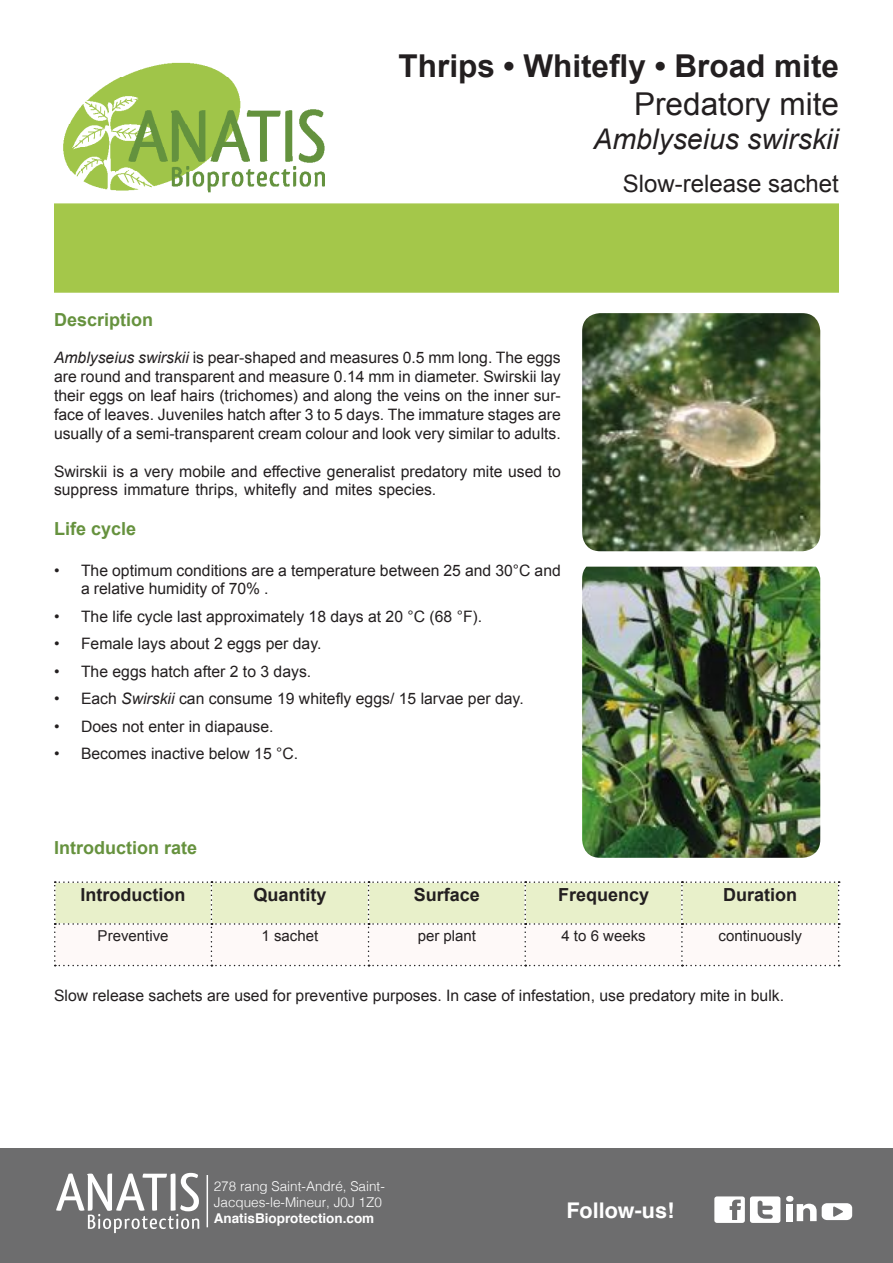
<style>
.page{position:relative;width:893px;height:1263px;background:#fff}
.page>*{position:absolute;margin:0;border:0;box-sizing:border-box;transform-origin:0 0}
.t1{font:700 31.5px "Arial";color:#231f20}
.t2{font:31.5px "Arial";color:#231f20}
.t3{font:italic 28.5px "Arial";color:#231f20}
.t4{font:24px "Arial";color:#231f20}
.t5{font:700 21.6px "Helvetica";color:#fff}
.t6{font:700 18px "Arial";color:#231f20}
.t7{font:700 18px "Arial";color:#66923e}
.t8{font:15.75px/18.9px "Arial";color:#231f20}
.t9{font:15px "Arial";color:#231f20}
.t10{font:300 13.5px "Helvetica";color:#fff}
.t11{font:700 13.5px "Helvetica";color:#fff}
.s1{font-style:italic}
</style>
<div class="page">
<svg style="left:54px;top:881px;width:786px;height:85px"></svg>
<img style="left:582px;top:567px;width:238px;height:291px">
<img style="left:63px;top:62px;width:261px;height:131px">
<div style="left:54px;top:203px;width:785px;height:90px;background:#a4c74a;border:2px solid #a4c74a"></div>
<img style="left:582px;top:313px;width:238px;height:238px">
<div style="left:0;top:1148px;width:893px;height:115px;background:#6d6d6e"></div>
<svg style="left:56px;top:1173px;width:143px;height:60px"></svg>
<hr style="left:207px;top:1175px;width:1px;height:52px;background:#fff">
<svg style="left:714px;top:1196px;width:66px;height:27px"></svg>
<div style="left:786px;top:1204px;width:7px;height:17px;background:#fff"></div>
<div style="left:786px;top:1196px;width:7px;height:6px;background:#fff;border-radius:50%"></div>
<svg style="left:797px;top:1203px;width:55px;height:18px"></svg>
<h1 class="t1" style="left:399px;top:45px;width:442px">Thrips • Whitefly • Broad mite</h1>
<h1 class="t2" style="left:634px;top:83px;width:206px">Predatory mite</h1>
<h2 class="t3" style="left:593px;top:120px;width:247px">Amblyseius swirskii</h2>
<h3 class="t4" style="left:623px;top:168px;width:218px">Slow-release sachet</h3>
<p class="t7" style="left:54px;top:308px;width:101px">Description</p>
<p class="t8" style="left:54px;top:348px;width:508px"><span class="s1">Amblyseius swirskii</span> is pear-shaped and measures 0.5 mm long. The eggs are round and transparent and measure 0.14 mm in diameter. Swirskii lay</p>
<p class="t8" style="left:54px;top:405px;width:508px">face of leaves. Juveniles hatch after to3 5 days. The immature stages are</p>
<p class="t8" style="left:54px;top:386px;width:508px">their eggs on leaf hairs (trichomes) and along the veins on the inner sur-</p>
<p class="t8" style="left:54px;top:424px;width:508px">usually of a semi-transparent cream colour and look very similar to adults.</p>
<p class="t8" style="left:54px;top:462px;width:508px">Swirskii is a very mobile and effective generalist predatory mite used to suppress immature thrips, whitefly and mites species.</p>
<p class="t7" style="left:54px;top:517px;width:84px">Life cycle</p>
<p class="t8" style="left:81px;top:561px;width:481px">The optimum conditions are a temperature between 25 and 30°C and</p>
<p class="t8" style="left:54px;top:561px;width:7px">•</p>
<p class="t8" style="left:54px;top:607px;width:7px">•</p>
<p class="t8" style="left:81px;top:575px;width:403px;line-height:27.5px">a relative humidity of 70% .<br>The life cycle last approximately 18 days a t 2 0 C° ( 6 8 F° . (</p>
<p class="t8" style="left:54px;top:634px;width:7px">•</p>
<p class="t8" style="left:81px;top:634px;width:242px">Female lays about 2 eggs per day.</p>
<p class="t8" style="left:54px;top:662px;width:7px">•</p>
<p class="t8" style="left:81px;top:662px;width:232px">The eggs hatch after to2 3 days.</p>
<p class="t8" style="left:54px;top:689px;width:7px">•</p>
<p class="t8" style="left:81px;top:689px;width:444px">Each <span class="s1">Swirskii</span> can consume 19 whitefly eggs/ 15 larvae per day.</p>
<p class="t8" style="left:54px;top:717px;width:7px">•</p>
<p class="t8" style="left:81px;top:717px;width:194px">Does not enter in diapause.</p>
<p class="t8" style="left:54px;top:744px;width:7px">•</p>
<p class="t8" style="left:81px;top:744px;width:219px">Becomes inactive below 15 C° .</p>
<p class="t7" style="left:54px;top:835px;width:145px">Introduction rate</p>
<p class="t6" style="left:81px;top:883px;width:106px">Introduction</p>
<p class="t9" style="left:98px;top:926px;width:72px">Preventive</p>
<p class="t6" style="left:253px;top:883px;width:75px">Quantity</p>
<p class="t9" style="left:262px;top:926px;width:58px">1 sachet</p>
<p class="t6" style="left:414px;top:883px;width:68px">Surface</p>
<p class="t9" style="left:418px;top:926px;width:60px">per plant</p>
<p class="t6" style="left:558px;top:883px;width:93px">Frequency</p>
<p class="t9" style="left:561px;top:926px;width:86px">to4 6 weeks</p>
<p class="t6" style="left:723px;top:883px;width:75px">Duration</p>
<p class="t9" style="left:719px;top:926px;width:85px">continuously</p>
<p class="t8" style="left:54px;top:986px;width:732px">Slow release sachets are used for preventive purposes In. case of infestation, use predatory mite in bulk.</p>
<p class="t10" style="left:214px;top:1174px;width:173px">278 rang Saint-André, Saint-</p>
<p class="t10" style="left:214px;top:1190px;width:170px">Jacques l e- -Mineur Z1J0J, 0</p>
<p class="t11" style="left:214px;top:1207px;width:162px">AnatisBioprotection.com</p>
<h3 class="t5" style="left:566px;top:1193px;width:109px">Follow-us!</h3>
</div>
